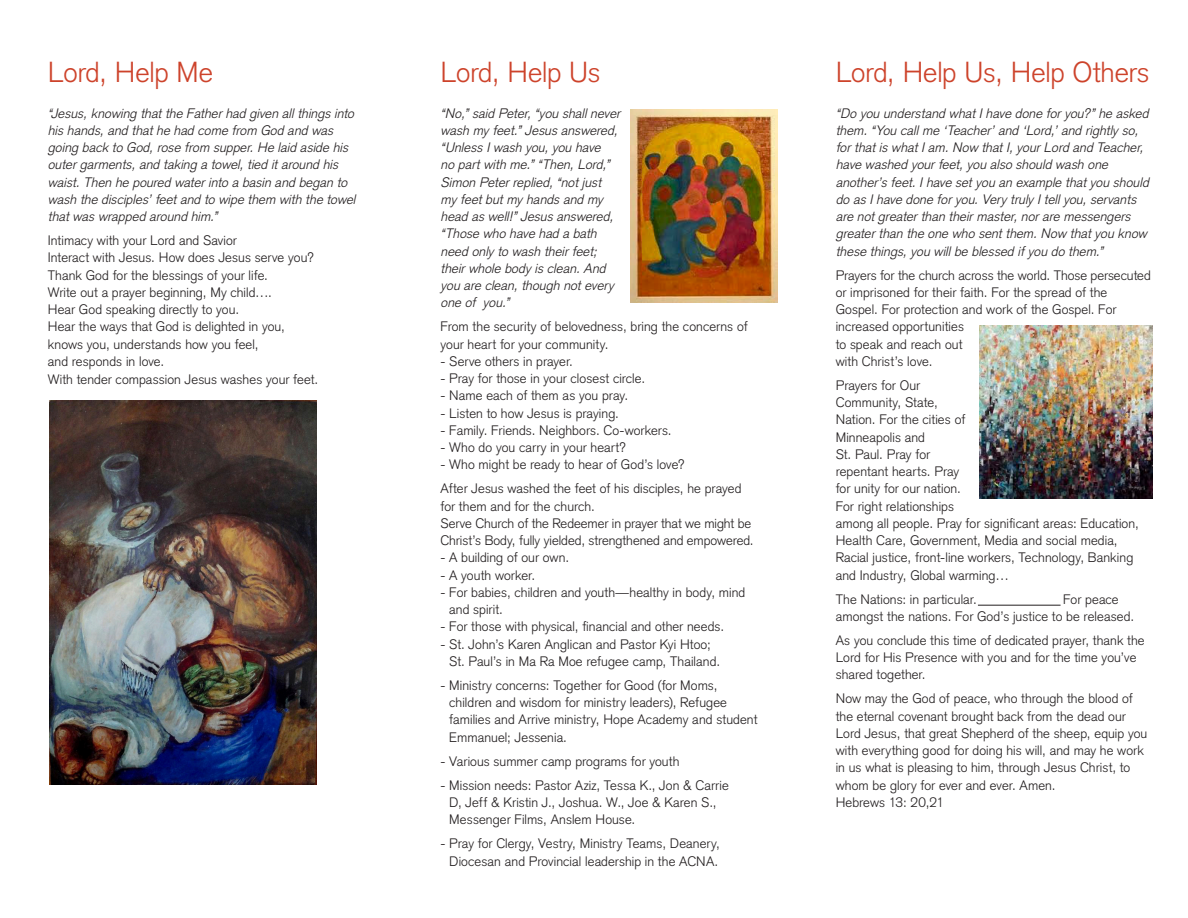
<style>
.page{position:relative;width:1188px;height:918px;background:#fff}
.page>*{position:absolute;margin:0;border:0;box-sizing:border-box;transform-origin:0 0}
.t1{font:300 28.5px "Akzidenz Grotesk";letter-spacing:-.01em;color:#cd432b}
.t2{font:300 13.5px/17.2px "Akzidenz Grotesk";letter-spacing:.005em;color:#231f20}
.t3{font:italic 300 13.5px/17.2px "Akzidenz Grotesk";letter-spacing:-.005em;color:#231f20}
</style>
<div class="page">
<img style="left:49px;top:400px;width:267px;height:384px">
<img style="left:631px;top:109px;width:147px;height:194px">
<img style="left:979px;top:325px;width:174px;height:173px">
<hr style="left:978px;top:605px;width:83px;height:1px;background:#231f20">
<p class="t1" style="left:48px;top:56px;width:167px">Lord, Help Me</p>
<p class="t3" style="left:48px;top:104px;width:313px">“Jesus,knowing thatthe Fatherhad given allthingsinto hishands,and that he had come from God and was going back to God, rose from supper.He laid aside his outergarments,and taking a towel, tied itaround his waist. Then he poured waterinto a basin and began to wash the disciples’feetand to wipe them with the towel thatwaswrapped around him.”</p>
<p class="t2" style="left:48px;top:232px;width:191px">Intimacy with your Lord and Savior</p>
<p class="t2" style="left:48px;top:249px;width:268px">Interact with Jesus. How does Jesus serve you?</p>
<p class="t2" style="left:48px;top:266px;width:222px">Thank God for the blessings of your life.</p>
<p class="t2" style="left:48px;top:284px;width:226px">Write out a prayer beginning, My child….<br>Hear God speaking directly to you.</p>
<p class="t2" style="left:48px;top:318px;width:239px">Hear the ways that God is delighted in you, knows you, understands how you feel,<br>and responds in love.</p>
<p class="t2" style="left:48px;top:371px;width:272px">With tender compassion Jesus washes your feet.</p>
<p class="t1" style="left:441px;top:56px;width:161px">Lord, Help Us</p>
<p class="t3" style="left:441px;top:104px;width:185px">“No,”said Peter,“you shallnever wash my feet.” Jesusanswered, “UnlessIwash you,you have no partwith me.” “Then,Lord,”<br>Simon Peterreplied,“notjust my feetbutmy handsand my head aswell!” Jesusanswered, “Those who have had a bath need only to wash theirfeet; theirwhole body isclean.And you are clean,though notevery one of you.”</p>
<p class="t2" style="left:441px;top:318px;width:309px">From the security of belovedness, bring the concerns of your heart for your community.</p>
<p class="t2" style="left:441px;top:353px;width:134px">- Serve others in prayer.</p>
<p class="t2" style="left:441px;top:370px;width:206px">- Pray for those in your closest circle.</p>
<p class="t2" style="left:441px;top:387px;width:189px">- Name each of them as you pray.</p>
<p class="t2" style="left:441px;top:404px;width:180px">- Listen to how Jesus is praying.</p>
<p class="t2" style="left:441px;top:422px;width:233px">- Family. Friends. Neighbors. Co-workers.</p>
<p class="t2" style="left:441px;top:439px;width:187px">- Who do you carry in your heart?</p>
<p class="t2" style="left:441px;top:456px;width:246px">- Who might be ready to hear of God’s love?</p>
<p class="t2" style="left:441px;top:480px;width:302px">After Jesus washed the feet of his disciples, he prayed for them and for the church.</p>
<p class="t2" style="left:441px;top:515px;width:315px">Serve Church of the Redeemer in prayer that we might be<br>Christ’s Body, fully yielded, strengthened and empowered.</p>
<p class="t2" style="left:441px;top:549px;width:130px">- A building of our own.</p>
<p class="t2" style="left:441px;top:566px;width:96px">- A youth worker.</p>
<p class="t2" style="left:449px;top:584px;width:298px;text-indent:-9px">- For babies, children and youth—healthy in body, mind and spirit.</p>
<p class="t2" style="left:441px;top:618px;width:285px">- For those with physical, financial and other needs.</p>
<p class="t2" style="left:449px;top:635px;width:272px;text-indent:-9px">- St. John’s Karen Anglican and Pastor Kyi Htoo;<br>St. Paul’s in Ma Ra Moe refugee camp, Thailand.</p>
<p class="t2" style="left:449px;top:677px;width:310px;text-indent:-9px">- Ministry concerns: Together for Good (for Moms, children and wisdom for ministry leaders), Refugee families and Arrive ministry, Hope Academy and student Emmanuel; Jessenia.</p>
<p class="t2" style="left:441px;top:752px;width:240px">- Various summer camp programs for youth</p>
<p class="t2" style="left:449px;top:776px;width:281px;text-indent:-9px">- Mission needs: Pastor Aziz, Tessa K., Jon &amp; Carrie<br>D, Jeff &amp; Kristin J., Joshua. W., Joe &amp; Karen S.,<br>Messenger Films, Anslem House.</p>
<p class="t2" style="left:441px;top:835px;width:281px;line-height:18px;text-align:center">- Pray for Clergy, Vestry, Ministry Teams, Deanery,<br>Diocesan and Provincial leadership in the ACNA.</p>
<p class="t1" style="left:836px;top:56px;width:315px">Lord, Help Us, Help Others</p>
<p class="t3" style="left:836px;top:104px;width:318px">“Do you understand whatIhave done foryou?”he asked them.“You callme ‘Teacher’and ‘Lord,’and rightly so, forthatiswhatIam.Now thatI,yourLord and Teacher, have washed yourfeet,you also should wash one another’sfeet.Ihave setyou an example thatyou should do asIhave done foryou.Very truly Itellyou,servants are notgreaterthan theirmaster,norare messengers greaterthan the one who sentthem.Now thatyou know these things,you willbe blessed ifyou do them.”</p>
<p class="t2" style="left:836px;top:266px;width:317px">Prayers for the church across the world. Those persecuted or imprisoned for their faith. For the spread of the Gospel. For protection and work of the Gospel. For increased opportunities<br>to speak and reach out<br>with Christ’s love.</p>
<p class="t2" style="left:836px;top:377px;width:305px">Prayers for Our<br>Community, State,<br>Nation. For the cities of<br>Minneapolis and<br>St. Paul. Pray for<br>repentant hearts. Pray<br>for unity for our nation.<br>For right relationships<br>among all people. Pray for significant areas: Education,<br>Health Care, Government, Media and social media,<br>Racial justice, front-line workers, Technology, Banking and Industry, Global warming…</p>
<p class="t2" style="left:836px;top:590px;width:143px">The Nations: in particular.</p>
<p class="t2" style="left:836px;top:590px;width:300px;text-indent:227px">For peace amongst the nations. For God’s justice to be released.</p>
<p class="t2" style="left:836px;top:632px;width:311px">As you conclude this time of dedicated prayer, thank the<br>Lord for His Presence with you and for the time you’ve shared together.</p>
<p class="t2" style="left:836px;top:690px;width:313px">Now may the God of peace, who through the blood of the eternal covenant brought back from the dead our Lord Jesus, that great Shepherd of the sheep, equip you with everything good for doing his will, and may he work in us what is pleasing to him, through Jesus Christ, to whom be glory for ever and ever. Amen.<br>Hebrews 13: 20,21</p>
</div>
